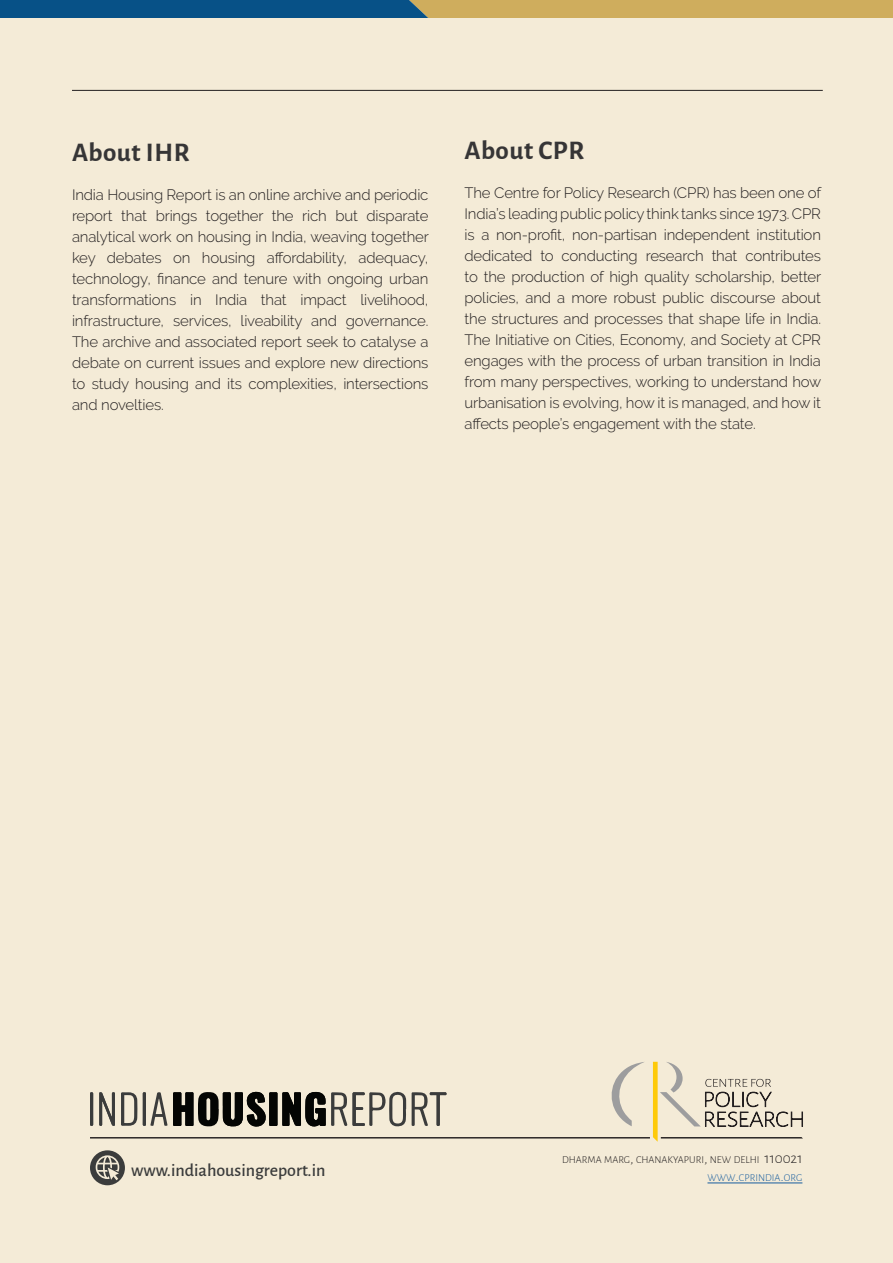
<style>
.page{position:relative;width:893px;height:1263px;background:#fff}
.page>*{position:absolute;margin:0;border:0;box-sizing:border-box;transform-origin:0 0}
.t1{font:700 27px "Alegreya Sans";letter-spacing:.02em;color:#363536}
.t2{font:500 18px "Alegreya Sans";color:#3b3c3c}
.t3{font:300 15px/21px "Raleway";letter-spacing:-.01em;color:#231f20;text-align:justify}
.t4{font:300 10.5px "Alegreya Sans";color:#231f20}
.t5{font:300 10.5px "Alegreya Sans";color:#175d9e}
.s1{font-size:15px}
</style>
<div class="page">
<svg style="left:0;top:0;width:893px;height:19px;background:#788776"></svg>
<div style="left:0;top:19px;width:893px;height:1244px;background:#f4ebd7"></div>
<hr style="left:707px;top:1182px;width:95px;height:1px;background:#175d9e">
<svg style="left:611px;top:1062px;width:33px;height:64px"></svg>
<svg style="left:653px;top:1062px;width:150px;height:80px"></svg>
<hr style="left:90px;top:1137px;width:560px;height:1px;background:#231f20">
<div style="left:90px;top:1150px;width:35px;height:35px;background:#3b3c3c;border-radius:50%"></div>
<svg style="left:96px;top:1155px;width:23px;height:25px"></svg>
<svg style="left:99px;top:1092px;width:16px;height:34px"></svg>
<svg style="left:121px;top:1092px;width:16px;height:34px"></svg>
<svg style="left:90px;top:1092px;width:3px;height:34px"></svg>
<svg style="left:143px;top:1091px;width:204px;height:36px"></svg>
<svg style="left:353px;top:1091px;width:53px;height:35px"></svg>
<svg style="left:412px;top:1092px;width:34px;height:34px"></svg>
<hr style="left:72px;top:90px;width:751px;height:1px;background:#231f20">
<h1 class="t1" style="left:72px;top:132px;width:119px">About IHR</h1>
<p class="t3" style="left:72px;top:184px;width:358px">India Housing Report is an online archive and periodic report that brings together the rich but disparate analytical work on housing in India, weaving together key debates on housing affordability, adequacy, technology, finance and tenure with ongoing urban transformations in India that impact livelihood, infrastructure, services, liveability and governance.<br>The archive and associated report seek to catalyse a debate on current issues and explore new directions to study housing and its complexities, intersections and novelties.</p>
<h1 class="t1" style="left:465px;top:131px;width:121px">About CPR</h1>
<p class="t3" style="left:465px;top:182px;width:358px">The Centre for Policy Research (CPR) has been one of India’s leading public policy think tanks since 1973. CPR is a non-profit, non-partisan independent institution dedicated to conducting research that contributes to the production of high quality scholarship, better policies, and a more robust public discourse about the structures and processes that shape life in India.<br>The Initiative on Cities, Economy, and Society at CPR engages with the process of urban transition in India from many perspectives, working to understand how urbanisation is evolving, how it is managed, and how it affects people’s engagement with the state.</p>
<p class="t4" style="left:562px;top:1152px;width:242px">DHARMA MARG<span class="s1">,</span> CHANAKYAPURI<span class="s1">,</span> NEW DELHI <span class="s1">110021</span></p>
<p class="t2" style="left:131px;top:1158px;width:196px">www.indiahousingreport.in</p>
<p class="t5" style="left:707px;top:1170px;width:96px">WWW<span class="s1">.</span>CPRINDIA<span class="s1">.</span>ORG</p>
</div>
